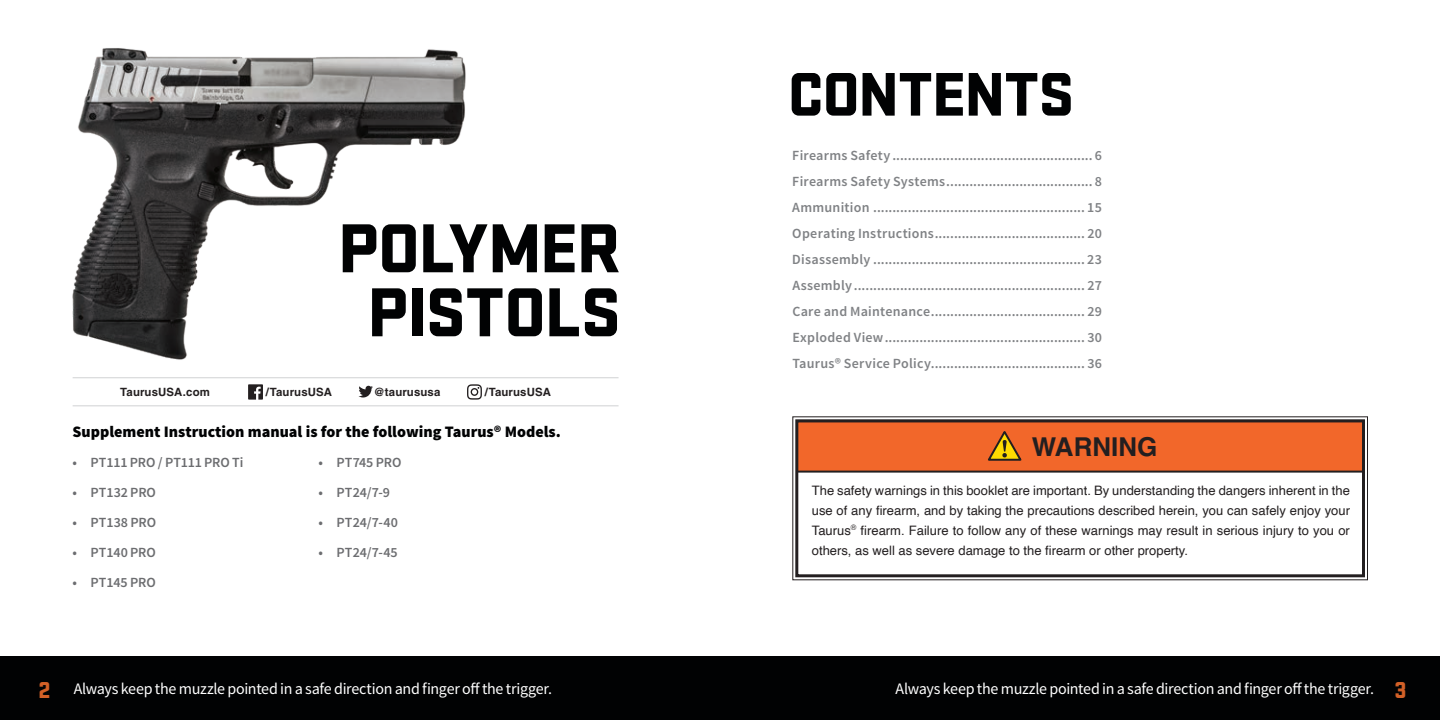
<style>
.page{position:relative;width:1440px;height:720px;background:#fff}
.page>*{position:absolute;margin:0;border:0;box-sizing:border-box;transform-origin:0 0}
.t1{font:900 72px/64px "Stratum 2";letter-spacing:-.02em;color:#010203;text-align:center}
.t2{font:900 64px "Stratum 2";letter-spacing:-.015em;color:#010203}
.t3{font:700 26px "Helvetica LT Std";color:#231f20}
.t4{font:16px "Source Sans Pro";letter-spacing:-.02em;color:#fff}
.t5{font:900 16px "Source Sans Pro";color:#010203}
.t6{font:600 14px/26px "Source Sans Pro";letter-spacing:.02em;color:#808285;text-align:justify}
.t7{font:600 14px "Source Sans Pro";letter-spacing:-.005em;color:#6c6d70}
.t8{font:13px/20px "Helvetica";color:#231f20;text-align:justify}
.t9{font:700 11.4px "Helvetica LT Std";letter-spacing:.01em;color:#231f20}
.s1{font-family:"Stratum 2";font-weight:900;font-size:24px;color:#d26027}
</style>
<div class="page">
<div style="left:0;top:657px;width:1440px;height:63px;background:#010203"></div>
<svg style="left:792px;top:416px;width:576px;height:165px"></svg>
<div style="left:795px;top:419px;width:570px;height:158px;border:3px solid #231f20"></div>
<svg style="left:795px;top:419px;width:571px;height:55px;background:#db652f"></svg>
<svg style="left:248px;top:384px;width:15px;height:16px"></svg>
<svg style="left:358px;top:386px;width:15px;height:12px"></svg>
<hr style="left:73px;top:405px;width:546px;height:1px;background:#d1d2d4">
<hr style="left:73px;top:377px;width:546px;height:1px;background:#d1d2d4">
<svg style="left:467px;top:384px;width:15px;height:16px"></svg>
<img style="left:72px;top:48px;width:394px;height:312px">
<h1 class="t1" style="left:338px;top:212px;width:285px">POLYMER<br>PISTOLS</h1>
<p class="t9" style="left:120px;top:385px;width:91px">TaurusUSA.com</p>
<p class="t9" style="left:266px;top:385px;width:68px">/TaurusUSA</p>
<p class="t9" style="left:374px;top:385px;width:68px">@taurususa</p>
<p class="t9" style="left:485px;top:385px;width:68px">/TaurusUSA</p>
<p class="t5" style="left:73px;top:422px;width:490px">Supplement Instruction manual is for the following Taurus® Models.</p>
<p class="t7" style="left:73px;top:454px;width:172px">• PT111 PRO / PT111 PRO Ti</p>
<p class="t7" style="left:73px;top:484px;width:85px">• PT132 PRO</p>
<p class="t7" style="left:73px;top:514px;width:85px">• PT138 PRO</p>
<p class="t7" style="left:73px;top:544px;width:85px">• PT140 PRO</p>
<p class="t7" style="left:73px;top:574px;width:85px">• PT145 PRO</p>
<p class="t7" style="left:319px;top:453px;width:84px">• PT745 PRO</p>
<p class="t7" style="left:319px;top:483px;width:73px">• PT24/7-9</p>
<p class="t7" style="left:319px;top:514px;width:81px">• PT24/7-40</p>
<p class="t7" style="left:319px;top:544px;width:81px">• PT24/7-45</p>
<h2 class="t2" style="left:788px;top:47px;width:288px">CONTENTS</h2>
<p class="t6" style="left:792px;top:143px;width:311px">Firearms Safety .................................................... 6<br>Firearms Safety Systems...................................... 8<br>Ammunition ....................................................... 15<br>Operating Instructions....................................... 20<br>Disassembly ....................................................... 23<br>Assembly ............................................................ 27<br>Care and Maintenance........................................ 29<br>Exploded View.................................................... 30<br>Taurus® Service Policy........................................ 36</p>
<h3 class="t3" style="left:1032px;top:431px;width:127px">WARNING</h3>
<p class="t8" style="left:812px;top:480px;width:540px">The safety warnings in this booklet are important. By understanding the dangers inherent in the use of any firearm, and by taking the precautions described herein, you can safely enjoy your Taurus<sup>®</sup> firearm. Failure to follow any of these warnings may result in serious injury to you or others, as well as severe damage to the firearm or other property.</p>
<p class="t4" style="left:38px;top:678px;width:515px"><span class="s1">2</span> Always keep the muzzle pointed in a safe direction and finger off the trigger.</p>
<p class="t4" style="left:896px;top:678px;width:512px">Always keep the muzzle pointed in a safe direction and finger off the trigger. <span class="s1">3</span></p>
</div>
